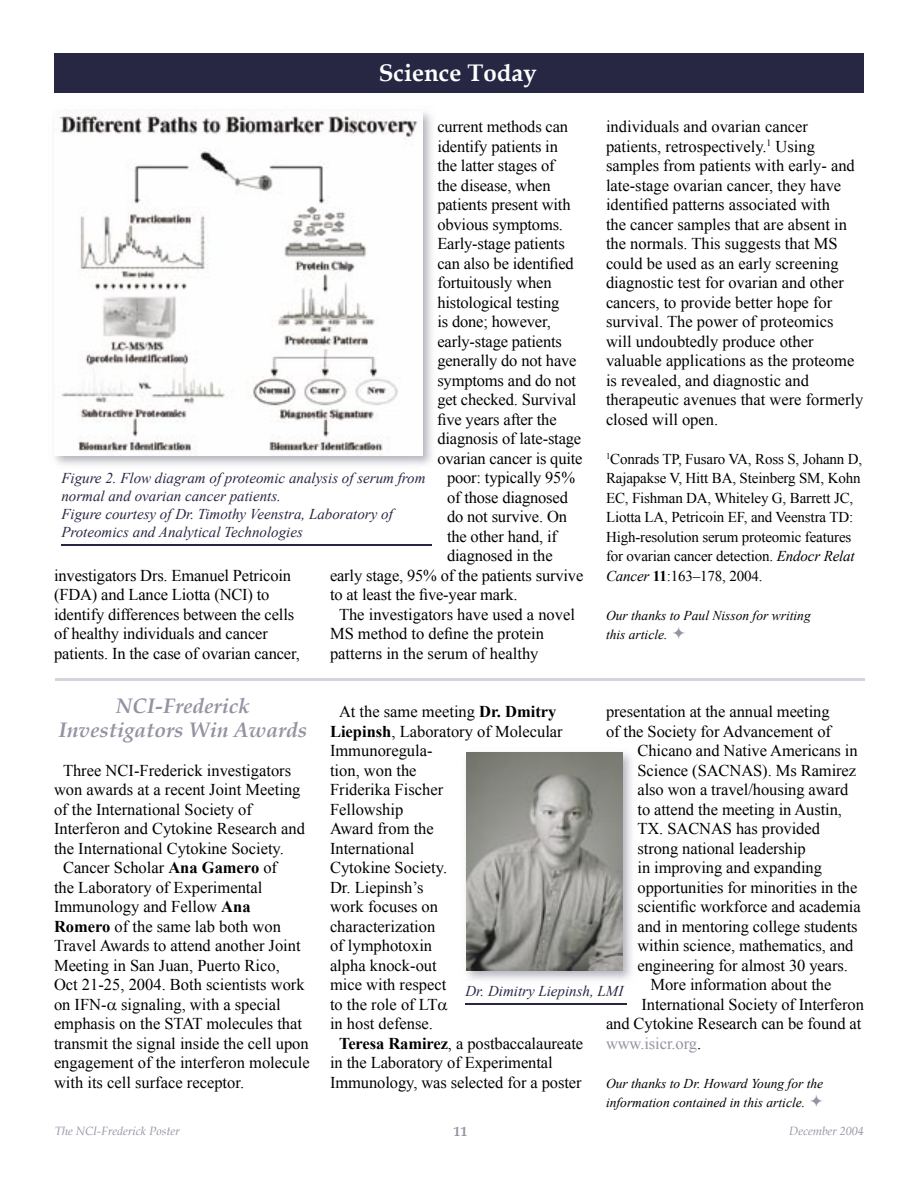
<style>
.page{position:relative;width:918px;height:1188px;background:#fff}
.page>*{position:absolute;margin:0;border:0;box-sizing:border-box;transform-origin:0 0}
.t1{font:700 24px "Book Antiqua";color:#fff}
.t2{font:italic 700 21px/24px "Book Antiqua";color:#9393a2;text-align:center}
.t3{font:16.5px/19.5px "Times New Roman";color:#000}
.t4{font:16.5px "Times New Roman";letter-spacing:-.005em;color:#9393a2}
.t5{font:15px/19.5px "Times New Roman";letter-spacing:-.01em;color:#000}
.t6{font:italic 15px/18px "Times New Roman";color:#272744}
.t7{font:italic 13.5px/19.5px "Times New Roman";color:#000}
.t8{font:700 13.5px "Book Antiqua";color:#9393a2}
.t9{font:italic 12px "Book Antiqua";color:#9393a2}
.s1{font-style:italic}
.s2{font-weight:700}
.s3{color:#000}
</style>
<div class="page">
<div style="left:54px;top:54px;width:810px;height:39px;background:#272744"></div>
<img style="left:54px;top:111px;width:368px;height:344px">
<hr style="left:61px;top:544px;width:371px;height:2px;background:#272744">
<hr style="left:55px;top:678px;width:810px;height:3px;background:#d4d4da">
<img style="left:466px;top:752px;width:166px;height:229px">
<img style="left:467px;top:752px;width:155px;height:218px">
<hr style="left:466px;top:1003px;width:161px;height:2px;background:#272744">
<h1 class="t1" style="left:379px;top:57px;width:159px">Science Today</h1>
<p class="t3" style="left:437px;top:116px;width:132px">current methods can</p>
<p class="t3" style="left:437px;top:136px;width:122px">identify patients in</p>
<p class="t3" style="left:437px;top:155px;width:119px">the latter stages of</p>
<p class="t3" style="left:437px;top:175px;width:115px">the disease, when</p>
<p class="t3" style="left:437px;top:194px;width:135px">patients present with</p>
<p class="t3" style="left:437px;top:214px;width:127px">obvious symptoms.</p>
<p class="t3" style="left:437px;top:233px;width:129px">Early-stage patients</p>
<p class="t3" style="left:437px;top:253px;width:138px">can also be identified</p>
<p class="t3" style="left:437px;top:272px;width:116px">fortuitously when</p>
<p class="t3" style="left:437px;top:292px;width:124px">histological testing</p>
<p class="t3" style="left:437px;top:311px;width:115px">is done; however,</p>
<p class="t3" style="left:437px;top:331px;width:126px">early-stage patients</p>
<p class="t3" style="left:437px;top:350px;width:141px">generally do not have</p>
<p class="t3" style="left:437px;top:370px;width:140px">symptoms and do not</p>
<p class="t3" style="left:437px;top:389px;width:141px">get checked. Survival</p>
<p class="t3" style="left:437px;top:409px;width:121px">five years after the</p>
<p class="t3" style="left:437px;top:428px;width:145px">diagnosis of late-stage</p>
<p class="t3" style="left:437px;top:448px;width:147px">ovarian cancer is quite</p>
<p class="t3" style="left:447px;top:467px;width:130px">poor: typically 95%</p>
<p class="t3" style="left:447px;top:487px;width:122px">of those diagnosed</p>
<p class="t3" style="left:447px;top:506px;width:122px">do not survive. On</p>
<p class="t3" style="left:447px;top:526px;width:111px">the other hand, if</p>
<p class="t3" style="left:447px;top:545px;width:107px">diagnosed in the</p>
<p class="t3" style="left:330px;top:565px;width:255px">early stage, 95% of the patients survive</p>
<p class="t3" style="left:330px;top:584px;width:189px">to at least the five-year mark.</p>
<p class="t3" style="left:339px;top:604px;width:237px">The investigators have used a novel</p>
<p class="t3" style="left:330px;top:623px;width:216px">MS method to define the protein</p>
<p class="t3" style="left:330px;top:643px;width:210px">patterns in the serum of healthy</p>
<p class="t6" style="left:61px;top:469px;width:366px">Figure 2. Flow diagram of proteomic analysis of serum from normal and ovarian cancer patients.<br>Figure courtesy of Dr. Timothy Veenstra, Laboratory of Proteomics and Analytical Technologies</p>
<p class="t3" style="left:54px;top:565px;width:247px">investigators Drs. Emanuel Petricoin (FDA) and Lance Liotta (NCI) to identify differences between the cells of healthy individuals and cancer patients. In the case of ovarian cancer,</p>
<p class="t3" style="left:606px;top:116px;width:259px">individuals and ovarian cancer patients, retrospectively.<sup>1</sup> Using samples from patients with early- and late-stage ovarian cancer, they have identified patterns associated with<br>the cancer samples that are absent in the normals. This suggests that MS could be used as an early screening diagnostic test for ovarian and other cancers, to provide better hope for survival. The power of proteomics<br>will undoubtedly produce other valuable applications as the proteome is revealed, and diagnostic and therapeutic avenues that were formerly closed will open.</p>
<p class="t5" style="left:606px;top:449px;width:258px"><sup>1</sup>Conrads TP, Fusaro VA, Ross S, Johann D, Rajapakse V, Hitt BA, Steinberg SM, Kohn EC, Fishman DA, Whiteley G, Barrett JC, Liotta LA, Petricoin EF, and Veenstra TD:<br>High-resolution serum proteomic features for ovarian cancer detection. <span class="s1">Endocr Relat Cancer</span> <span class="s2">11</span>:163–178, 2004.</p>
<p class="t7" style="left:606px;top:605px;width:206px">Our thanks to Paul Nisson for writing this article.</p>
<p class="t2" style="left:59px;top:694px;width:250px">NCI-Frederick<br>Investigators Win Awards</p>
<p class="t3" style="left:63px;top:760px;width:230px">Three NCI-Frederick investigators</p>
<p class="t3" style="left:54px;top:779px;width:248px">won awards at a recent Joint Meeting</p>
<p class="t3" style="left:54px;top:799px;width:199px">of the International Society of</p>
<p class="t3" style="left:54px;top:818px;width:253px">Interferon and Cytokine Research and</p>
<p class="t3" style="left:54px;top:838px;width:231px">the International Cytokine Society.</p>
<p class="t3" style="left:63px;top:857px;width:216px">Cancer Scholar <span class="s2">Ana Gamero</span> of</p>
<p class="t3" style="left:54px;top:877px;width:210px">the Laboratory of Experimental</p>
<p class="t3" style="left:54px;top:896px;width:198px">Immunology and Fellow <span class="s2">Ana</span></p>
<p class="t3" style="left:54px;top:916px;width:228px"><span class="s2">Romero</span> of the same lab both won</p>
<p class="t3" style="left:54px;top:935px;width:248px">Travel Awards to attend another Joint</p>
<p class="t3" style="left:54px;top:955px;width:227px">Meeting in San Juan, Puerto Rico,</p>
<p class="t3" style="left:54px;top:974px;width:252px">Oct 21-25, 2004. Both scientists work</p>
<p class="t3" style="left:54px;top:994px;width:228px">on IFN- signaling, with a special</p>
<p class="t3" style="left:54px;top:1013px;width:250px">emphasis on the STAT molecules that</p>
<p class="t3" style="left:54px;top:1033px;width:256px">transmit the signal inside the cell upon</p>
<p class="t3" style="left:54px;top:1052px;width:257px">engagement of the interferon molecule</p>
<p class="t3" style="left:54px;top:1072px;width:192px">with its cell surface receptor.</p>
<p class="t3" style="left:339px;top:701px;width:219px">At the same meeting <span class="s2">Dr. Dmitry</span></p>
<p class="t3" style="left:330px;top:721px;width:234px"><span class="s2">Liepinsh</span>, Laboratory of Molecular</p>
<p class="t3" style="left:330px;top:740px;width:104px">Immunoregula-</p>
<p class="t3" style="left:330px;top:760px;width:88px">tion, won the</p>
<p class="t3" style="left:330px;top:779px;width:115px">Friderika Fischer</p>
<p class="t3" style="left:330px;top:799px;width:75px">Fellowship</p>
<p class="t3" style="left:330px;top:818px;width:105px">Award from the</p>
<p class="t3" style="left:330px;top:838px;width:86px">International</p>
<p class="t3" style="left:330px;top:857px;width:119px">Cytokine Society.</p>
<p class="t3" style="left:330px;top:877px;width:95px">Dr. Liepinsh’s</p>
<p class="t3" style="left:330px;top:896px;width:110px">work focuses on</p>
<p class="t3" style="left:330px;top:916px;width:107px">characterization</p>
<p class="t3" style="left:330px;top:935px;width:104px">of lymphotoxin</p>
<p class="t3" style="left:330px;top:955px;width:108px">alpha knock-out</p>
<p class="t3" style="left:330px;top:974px;width:118px">mice with respect</p>
<p class="t3" style="left:330px;top:994px;width:109px">to the role of LT</p>
<p class="t3" style="left:330px;top:1013px;width:105px">in host defense.</p>
<p class="t3" style="left:339px;top:1033px;width:246px"><span class="s2">Teresa Ramirez</span>, a postbaccalaureate</p>
<p class="t3" style="left:330px;top:1052px;width:224px">in the Laboratory of Experimental</p>
<p class="t3" style="left:330px;top:1072px;width:253px">Immunology, was selected for a poster</p>
<p class="t3" style="left:606px;top:701px;width:225px">presentation at the annual meeting</p>
<p class="t3" style="left:606px;top:721px;width:227px">of the Society for Advancement of</p>
<p class="t3" style="left:638px;top:740px;width:222px">Chicano and Native Americans in</p>
<p class="t3" style="left:638px;top:760px;width:220px">Science (SACNAS). Ms Ramirez</p>
<p class="t3" style="left:638px;top:779px;width:213px">also won a travel/housing award</p>
<p class="t3" style="left:638px;top:799px;width:206px">to attend the meeting in Austin,</p>
<p class="t3" style="left:638px;top:818px;width:184px">TX. SACNAS has provided</p>
<p class="t3" style="left:638px;top:838px;width:170px">strong national leadership</p>
<p class="t3" style="left:638px;top:857px;width:186px">in improving and expanding</p>
<p class="t3" style="left:638px;top:877px;width:221px">opportunities for minorities in the</p>
<p class="t3" style="left:638px;top:896px;width:225px">scientific workforce and academia</p>
<p class="t3" style="left:638px;top:916px;width:222px">and in mentoring college students</p>
<p class="t3" style="left:638px;top:935px;width:218px">within science, mathematics, and</p>
<p class="t3" style="left:638px;top:955px;width:212px">engineering for almost 30 years.</p>
<p class="t3" style="left:651px;top:974px;width:182px">More information about the</p>
<p class="t3" style="left:642px;top:994px;width:224px">International Society of Interferon</p>
<p class="t3" style="left:606px;top:1013px;width:257px">and Cytokine Research can be found at</p>
<p class="t4" style="left:606px;top:1032px;width:97px">www.isicr.org<span class="s3">.</span></p>
<p class="t7" style="left:606px;top:1073px;width:219px">Our thanks to Dr. Howard Young for the information contained in this article.</p>
<p class="t6" style="left:466px;top:982px;width:159px">Dr. Dimitry Liepinsh, LMI</p>
<p class="t9" style="left:55px;top:1123px;width:126px">The NCI-Frederick Poster</p>
<p class="t8" style="left:454px;top:1123px;width:15px">11</p>
<p class="t9" style="left:789px;top:1123px;width:76px">December 2004</p>
</div>
